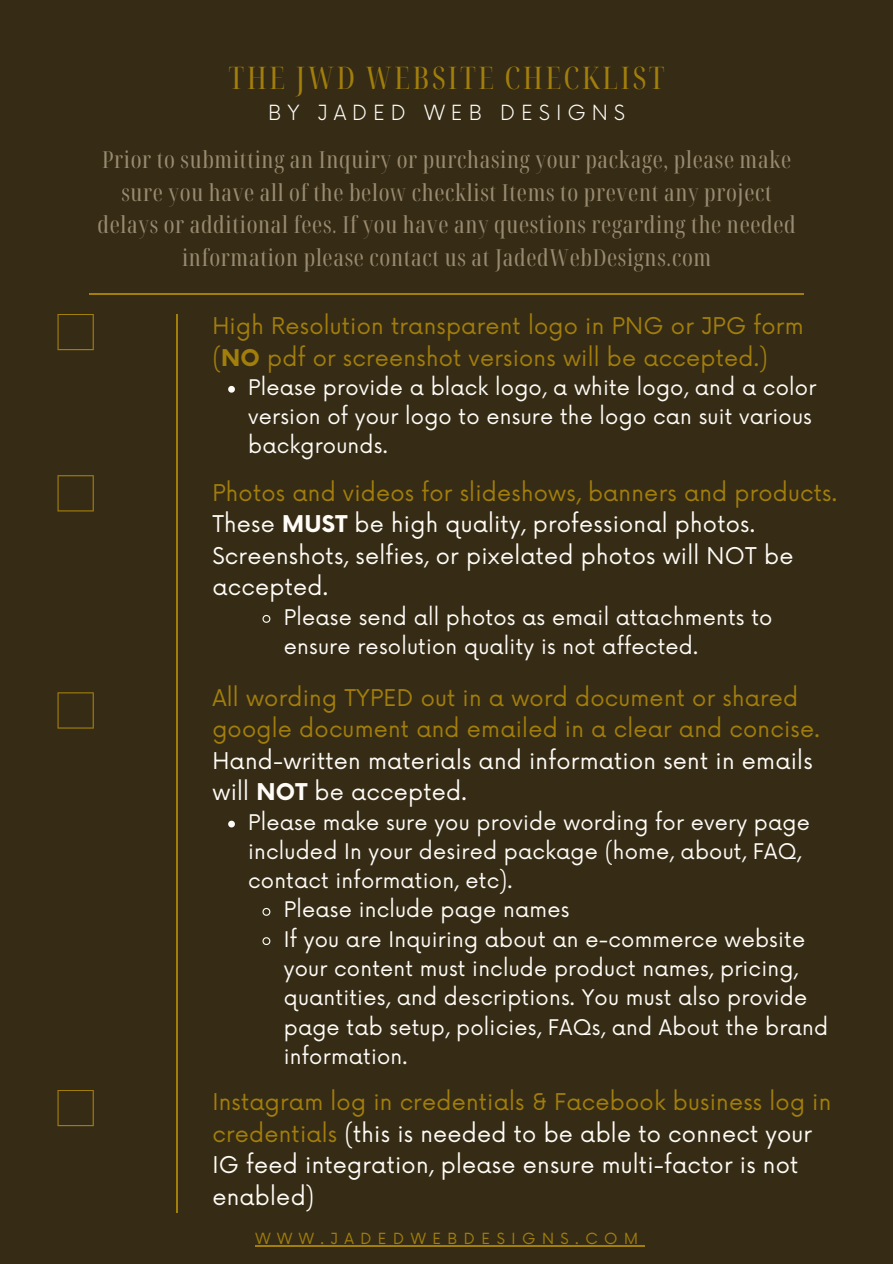
<style>
.page{position:relative;width:893px;height:1264px;background:#fff}
.page>*{position:absolute;margin:0;border:0;box-sizing:border-box;transform-origin:0 0}
.t1{font:extra-condensed 31.05px "Noto Serif Display";letter-spacing:.09em;color:#a27e0b}
.t2{font:extra-condensed 23.4px/32.7px "Noto Serif Display";letter-spacing:.03em;color:#998b71;text-align:center}
.t3{font:22.5px/31.5px "Now";letter-spacing:.01em;color:#fffcf7}
.t4{font:22.5px/31.5px "Now";letter-spacing:.01em;color:#a27e0b}
.t5{font:21px/29.2px "Now";letter-spacing:.01em;color:#fffcf7}
.t6{font:300 20.4px "Now";letter-spacing:.29em;color:#fffcf7}
.t7{font:15px "Now";letter-spacing:.435em;color:#a27e0b}
.s1{font-weight:700}
.s2{color:#a27e0b}
.s3{color:#fffcf7}
.s4{font-weight:700;color:#fffcf7}
</style>
<div class="page">
<div style="left:0;top:0;width:892px;height:1263px;background:#362c16"></div>
<hr style="left:89px;top:293px;width:715px;height:1px;background:#a27e0b">
<hr style="left:176px;top:314px;width:2px;height:898px;background:#a27e0b">
<svg style="left:57px;top:314px;width:37px;height:36px"></svg>
<svg style="left:57px;top:475px;width:37px;height:36px"></svg>
<svg style="left:57px;top:692px;width:37px;height:36px"></svg>
<hr style="left:255px;top:1244px;width:389px;height:2px;background:#a27e0b">
<svg style="left:228px;top:386px;width:7px;height:6px"></svg>
<svg style="left:262px;top:615px;width:9px;height:8px"></svg>
<svg style="left:228px;top:820px;width:7px;height:7px"></svg>
<svg style="left:262px;top:907px;width:9px;height:9px"></svg>
<svg style="left:262px;top:937px;width:9px;height:8px"></svg>
<svg style="left:57px;top:1090px;width:37px;height:36px"></svg>
<p class="t1" style="left:229px;top:55px;width:437px">THE JWD WEBSITE CHECKLIST</p>
<p class="t6" style="left:268px;top:101px;width:358px">BY JADED WEB DESIGNS</p>
<p class="t2" style="left:98px;top:143px;width:699px">Prior to submitting an Inquiry or purchasing your package, please make sure you have all of the below checklist Items to prevent any project delays or additional fees. If you have any questions regarding the needed information please contact us at JadedWebDesigns.com</p>
<p class="t4" style="left:212px;top:311px;width:592px">High Resolution transparent logo in PNG or JPG form (<span class="s1">NO</span> pdf or screenshot versions will be accepted.)</p>
<p class="t5" style="left:248px;top:374px;width:569px">Please provide a black logo, a white logo, and a color version of your logo to ensure the logo can suit various backgrounds.</p>
<p class="t3" style="left:212px;top:478px;width:626px"><span class="s2">Photos and videos for slideshows, banners and products.<br></span>These <span class="s1">MUST</span> be high quality, professional photos.<br>Screenshots, selfies, or pixelated photos will NOT be accepted.</p>
<p class="t5" style="left:284px;top:603px;width:490px">Please send all photos as email attachments to ensure resolution quality is not affected.</p>
<p class="t4" style="left:212px;top:683px;width:609px">All wording TYPED out in a word document or shared google document and emailed in a clear and concise.<br><span class="s3">Hand-written materials and information sent in emails will</span> <span class="s4">NOT</span> <span class="s3">be accepted.</span></p>
<p class="t5" style="left:248px;top:808px;width:563px">Please make sure you provide wording for every page included In your desired package (home, about, FAQ, contact information, etc).</p>
<p class="t5" style="left:284px;top:896px;width:287px">Please include page names</p>
<p class="t5" style="left:284px;top:925px;width:545px">If you are Inquiring about an e-commerce website your content must include product names, pricing, quantities, and descriptions. You must also provide page tab setup, policies, FAQs, and About the brand information.</p>
<p class="t3" style="left:212px;top:1087px;width:620px"><span class="s2">Instagram log in credentials &amp; Facebook business log in credentials</span> (this is needed to be able to connect your IG feed integration, please ensure multi-factor is not enabled)</p>
<p class="t7" style="left:255px;top:1230px;width:384px">WWW.JADEDWEBDESIGNS.COM</p>
</div>
